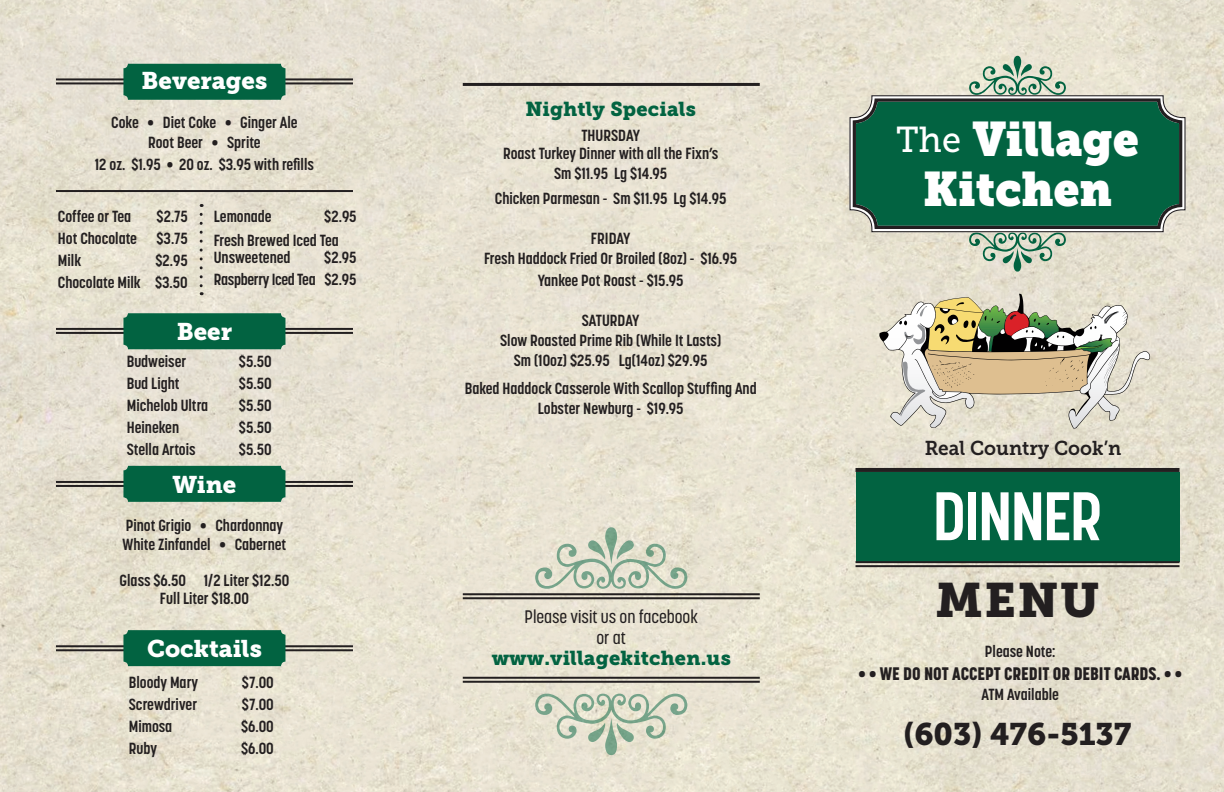
<style>
.page{position:relative;width:1224px;height:792px;background:#fff}
.page>*{position:absolute;margin:0;border:0;box-sizing:border-box;transform-origin:0 0}
.t1{font:700 68px "Korolev Condensed";letter-spacing:-.03em;color:#fff}
.Organization_Name_2{font:48px/50px "Museo Slab";color:#fff;text-align:center;scale:.95 1}
.t2{font:48px "Museo Slab 900";color:#231f20}
.Body_Text_3{font:31px "Museo Slab 900";color:#231f20}
.Organization_Name_2-2{font:24px "Museo Slab 900";color:#fff}
.t3{font:20px "Museo Slab 900";letter-spacing:.01em;color:#026341}
.t4{font:20px "Museo Slab 700";color:#231f20;scale:.95 1}
.t5{font:800 18px "Korolev Condensed";color:#231f20}
.Organization_Name_2-3{font:500 18px "Korolev Condensed";color:#231f20}
.t6{font:700 16px/20px "Korolev Condensed";color:#231f20;text-align:center}
.t7{font:700 16px "Korolev Condensed";letter-spacing:-.02em;color:#231f20}
.s1{font-family:"Museo Slab 500";font-size:36px}
</style>
<div class="page">
<img style="left:0;top:0;width:1224px;height:792px">
<svg style="left:969px;top:56px;width:97px;height:39px;background:#b2c5af"></svg>
<svg style="left:969px;top:233px;width:97px;height:39px;background:#afc1ac"></svg>
<svg style="left:849px;top:95px;width:337px;height:138px;background:#176c4e"></svg>
<div style="left:853px;top:98px;width:329px;height:131px;border:3px solid #231f20;border-radius:22px"></div>
<svg style="left:535px;top:527px;width:152px;height:62px;background:#cdd3c0"></svg>
<svg style="left:535px;top:694px;width:152px;height:61px;background:#ccd3bf"></svg>
<hr style="left:463px;top:677px;width:297px;height:2px;background:#231f20">
<hr style="left:463px;top:681px;width:297px;height:2px;background:#231f20">
<hr style="left:463px;top:593px;width:297px;height:2px;background:#231f20">
<hr style="left:463px;top:597px;width:297px;height:2px;background:#231f20">
<hr style="left:463px;top:83px;width:297px;height:3px;background:#231f20">
<svg style="left:879px;top:294px;width:272px;height:135px;background:#cdc5ad"></svg>
<div style="left:856px;top:472px;width:324px;height:90px;background:#026341"></div>
<hr style="left:856px;top:468px;width:324px;height:4px;background:#231f20">
<hr style="left:856px;top:561px;width:324px;height:2px;background:#231f20">
<hr style="left:856px;top:565px;width:324px;height:2px;background:#231f20">
<hr style="left:56px;top:78px;width:297px;height:2px;background:#231f20">
<hr style="left:56px;top:82px;width:297px;height:2px;background:#231f20">
<hr style="left:56px;top:328px;width:297px;height:2px;background:#231f20">
<hr style="left:56px;top:332px;width:297px;height:2px;background:#231f20">
<hr style="left:56px;top:481px;width:297px;height:2px;background:#231f20">
<hr style="left:56px;top:485px;width:297px;height:2px;background:#231f20">
<hr style="left:56px;top:645px;width:297px;height:2px;background:#231f20">
<hr style="left:56px;top:649px;width:297px;height:2px;background:#231f20">
<hr style="left:56px;top:190px;width:297px;height:2px;background:#231f20">
<svg style="left:200px;top:214px;width:3px;height:81px"></svg>
<div style="left:123px;top:64px;width:162px;height:36px;background:#026341;border-radius:4px"></div>
<div style="left:123px;top:313px;width:162px;height:36px;background:#026341;border-radius:4px"></div>
<div style="left:123px;top:466px;width:162px;height:36px;background:#026341;border-radius:4px"></div>
<div style="left:123px;top:630px;width:162px;height:36px;background:#026341;border-radius:4px"></div>
<p class="Organization_Name_2-2" style="left:142px;top:67px;width:127px">Beverages</p>
<p class="t6" style="left:111px;top:112px;width:188px">Coke • Diet Coke • Ginger Ale</p>
<p class="t6" style="left:148px;top:132px;width:114px">Root Beer • Sprite</p>
<p class="t6" style="left:95px;top:155px;width:221px">12 oz. $1.95 • 20 oz. $3.95 with refills</p>
<p class="t6" style="left:58px;top:206px;width:75px">Coffee or Tea</p>
<p class="t6" style="left:157px;top:206px;width:33px">$2.75</p>
<p class="t6" style="left:58px;top:228px;width:132px">Hot Chocolate $3.75</p>
<p class="t6" style="left:58px;top:250px;width:25px">Milk</p>
<p class="t6" style="left:155px;top:250px;width:34px">$2.95</p>
<p class="t6" style="left:58px;top:272px;width:132px">Chocolate Milk $3.50</p>
<p class="t6" style="left:214px;top:206px;width:59px">Lemonade</p>
<p class="t6" style="left:324px;top:206px;width:34px">$2.95</p>
<p class="t6" style="left:214px;top:230px;width:127px">Fresh Brewed Iced Tea</p>
<p class="t6" style="left:214px;top:247px;width:78px">Unsweetened</p>
<p class="t6" style="left:324px;top:247px;width:34px">$2.95</p>
<p class="t7" style="left:214px;top:270px;width:145px">Raspberry Iced Tea $2.95</p>
<p class="Organization_Name_2-2" style="left:177px;top:317px;width:57px">Beer</p>
<p class="t6" style="left:127px;top:351px;width:61px">Budweiser</p>
<p class="t6" style="left:239px;top:351px;width:34px">$5.50</p>
<p class="t6" style="left:127px;top:373px;width:54px">Bud Light</p>
<p class="t6" style="left:239px;top:373px;width:34px">$5.50</p>
<p class="t6" style="left:127px;top:395px;width:83px">Michelob Ultra</p>
<p class="t6" style="left:239px;top:395px;width:34px">$5.50</p>
<p class="t6" style="left:127px;top:417px;width:54px">Heineken</p>
<p class="t6" style="left:239px;top:417px;width:34px">$5.50</p>
<p class="t6" style="left:127px;top:439px;width:70px">Stella Artois</p>
<p class="t6" style="left:239px;top:439px;width:34px">$5.50</p>
<p class="Organization_Name_2-2" style="left:173px;top:471px;width:65px">Wine</p>
<p class="t6" style="left:123px;top:515px;width:165px;line-height:19.2px;text-align:left">Pinot Grigio • Chardonnay<br>White Zinfandel • Cabernet</p>
<p class="t6" style="left:120px;top:570px;width:171px">Glass $6.50 1/2 Liter $12.50</p>
<p class="t6" style="left:160px;top:588px;width:91px">Full Liter $18.00</p>
<p class="Organization_Name_2-2" style="left:147px;top:635px;width:116px">Cocktails</p>
<p class="t6" style="left:129px;top:672px;width:71px">Bloody Mary</p>
<p class="t6" style="left:242px;top:672px;width:33px">$7.00</p>
<p class="t6" style="left:129px;top:694px;width:70px">Screwdriver</p>
<p class="t6" style="left:242px;top:694px;width:33px">$7.00</p>
<p class="t6" style="left:129px;top:716px;width:45px">Mimosa</p>
<p class="t6" style="left:241px;top:716px;width:34px">$6.00</p>
<p class="t6" style="left:129px;top:738px;width:30px">Ruby</p>
<p class="t6" style="left:241px;top:738px;width:34px">$6.00</p>
<p class="t3" style="left:526px;top:97px;width:172px">Nightly Specials</p>
<p class="t6" style="left:581px;top:125px;width:60px">THURSDAY</p>
<p class="t6" style="left:503px;top:143px;width:217px">Roast Turkey Dinner with all the Fixn’s</p>
<p class="t6" style="left:554px;top:163px;width:115px">Sm $11.95 Lg $14.95</p>
<p class="t6" style="left:495px;top:188px;width:233px">Chicken Parmesan - Sm $11.95 Lg $14.95</p>
<p class="t6" style="left:591px;top:228px;width:41px">FRIDAY</p>
<p class="t6" style="left:484px;top:248px;width:255px">Fresh Haddock Fried Or Broiled (8oz) - $16.95</p>
<p class="t6" style="left:538px;top:270px;width:147px">Yankee Pot Roast - $15.95</p>
<p class="t6" style="left:582px;top:310px;width:59px">SATURDAY</p>
<p class="t6" style="left:500px;top:330px;width:223px">Slow Roasted Prime Rib (While It Lasts)</p>
<p class="t6" style="left:514px;top:350px;width:195px">Sm (10oz) $25.95 Lg(14oz) $29.95</p>
<p class="t6" style="left:465px;top:378px;width:293px">Baked Haddock Casserole With Scallop Stuffing And<br>Lobster Newburg - $19.95</p>
<p class="Organization_Name_2-3" style="left:525px;top:606px;width:175px">Please visit us on facebook</p>
<p class="Organization_Name_2-3" style="left:596px;top:627px;width:31px">or at</p>
<p class="t3" style="left:492px;top:646px;width:241px">www.villagekitchen.us</p>
<p class="Organization_Name_2" style="left:896px;top:115px;width:257px"><span class="s1">The</span> Village<br>Kitchen</p>
<p class="t4" style="left:925px;top:437px;width:208px">Real Country Cook’n</p>
<p class="t1" style="left:933px;top:476px;width:171px">DINNER</p>
<p class="t2" style="left:936px;top:573px;width:165px">MENU</p>
<p class="t6" style="left:985px;top:641px;width:72px">Please Note:</p>
<p class="t5" style="left:858px;top:662px;width:325px">• • WE DO NOT ACCEPT CREDIT OR DEBIT CARDS. • •</p>
<p class="t6" style="left:981px;top:684px;width:79px">ATM Available</p>
<p class="Body_Text_3" style="left:903px;top:716px;width:230px">(603) 476-5137</p>
</div>
